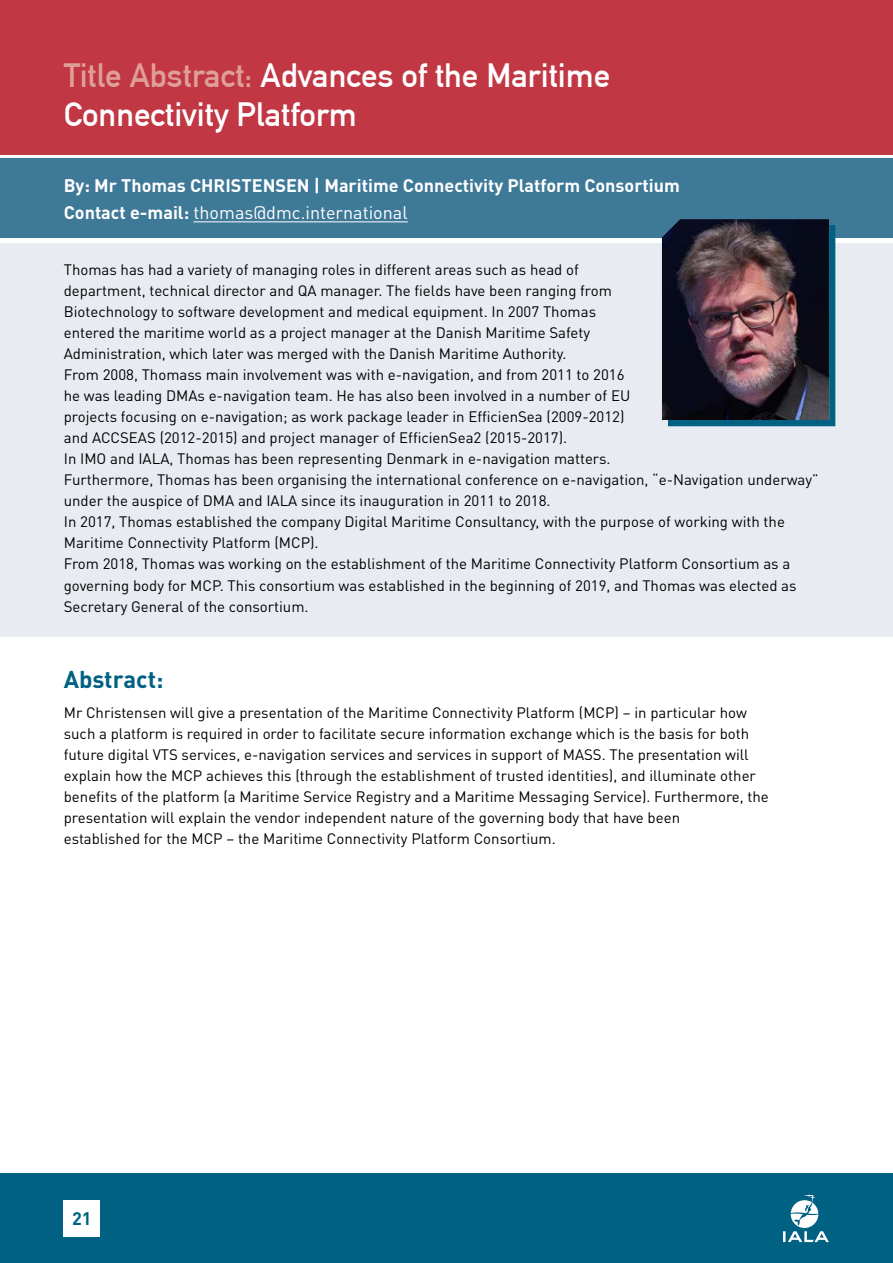
<style>
.page{position:relative;width:893px;height:1263px;background:#fff}
.page>*{position:absolute;margin:0;border:0;box-sizing:border-box;transform-origin:0 0}
.t1{font:33px/39px "DIN1451 Mittelschrift";color:#fff}
.t2{font:700 24px "DIN Pro";color:#006182}
.t3{font:700 18px/27px "DIN Pro";color:#fff}
.t4{font:700 18px "DIN Pro";color:#006182}
.t5{font:15px/21px "DIN Pro";color:#000}
.s1{color:#df9f98}
.s2{font-weight:400}
</style>
<div class="page">
<div style="left:0;top:1174px;width:893px;height:89px;background:#006182"></div>
<svg style="left:783px;top:1195px;width:46px;height:47px"></svg>
<div style="left:64px;top:1200px;width:36px;height:36px;background:#fff"></div>
<div style="left:0;top:0;width:893px;height:154px;background:#c13744"></div>
<div style="left:0;top:159px;width:893px;height:79px;background:#3e7997"></div>
<hr style="left:194px;top:221px;width:214px;height:1px;background:#fff">
<div style="left:0;top:243px;width:893px;height:36px;background:#e8ecf2"></div>
<div style="left:0;top:264px;width:893px;height:120px;background:#e8ecf2"></div>
<div style="left:0;top:369px;width:893px;height:99px;background:#e8ecf2"></div>
<div style="left:0;top:453px;width:893px;height:36px;background:#e8ecf2"></div>
<div style="left:0;top:474px;width:893px;height:57px;background:#e8ecf2"></div>
<div style="left:0;top:516px;width:893px;height:57px;background:#e8ecf2"></div>
<div style="left:0;top:558px;width:893px;height:78px;background:#e8ecf2"></div>
<div style="left:668px;top:225px;width:167px;height:201px;background:#006182"></div>
<img style="left:662px;top:219px;width:167px;height:201px">
<h1 class="t1" style="left:64px;top:56px;width:548px"><span class="s1">Title Abstract:</span> Advances of the Maritime<br>Connectivity Platform</h1>
<p class="t3" style="left:64px;top:172px;width:618px">By: Mr Thomas CHRISTENSEN | Maritime Connectivity Platform Consortium<br>Contact e-mail: <span class="s2">thomas@dmc.international</span></p>
<p class="t5" style="left:64px;top:259px;width:756px">Thomas has had a variety of managing roles in different areas such as head of<br>department, technical director and QA manager. The fields have been ranging from<br>Biotechnology to software development and medical equipment. In 2007 Thomas<br>entered the maritime world as a project manager at the Danish Maritime Safety<br>Administration, which later was merged with the Danish Maritime Authority.<br>From 2008, Thomass main involvement was with e-navigation, and from 2011 to 2016<br>he was leading DMAs e-navigation team. He has also been involved in a number of EU<br>projects focusing on e-navigation; as work package leader in EfficienSea (2009-2012)<br>and ACCSEAS (2012-2015) and project manager of EfficienSea2 (2015-2017).<br>In IMO and IALA, Thomas has been representing Denmark in e-navigation matters.<br>Furthermore, Thomas has been organising the international conference on e-navigation, “e-Navigation underway” under the auspice of DMA and IALA since its inauguration in 2011 to 2018.<br>In 2017, Thomas established the company Digital Maritime Consultancy, with the purpose of working with the Maritime Connectivity Platform (MCP).<br>From 2018, Thomas was working on the establishment of the Maritime Connectivity Platform Consortium as a governing body for MCP. This consortium was established in the beginning of 2019, and Thomas was elected as Secretary General of the consortium.</p>
<h2 class="t2" style="left:64px;top:663px;width:101px">Abstract:</h2>
<p class="t5" style="left:64px;top:701px;width:707px">Mr Christensen will give a presentation of the Maritime Connectivity Platform (MCP) – in particular how such a platform is required in order to facilitate secure information exchange which is the basis for both future digital VTS services, e-navigation services and services in support of MASS. The presentation will explain how the MCP achieves this (through the establishment of trusted identities), and illuminate other benefits of the platform (a Maritime Service Registry and a Maritime Messaging Service). Furthermore, the presentation will explain the vendor independent nature of the governing body that have been<br>established for the MCP – the Maritime Connectivity Platform Consortium.</p>
<p class="t4" style="left:72px;top:1206px;width:21px">21</p>
</div>
